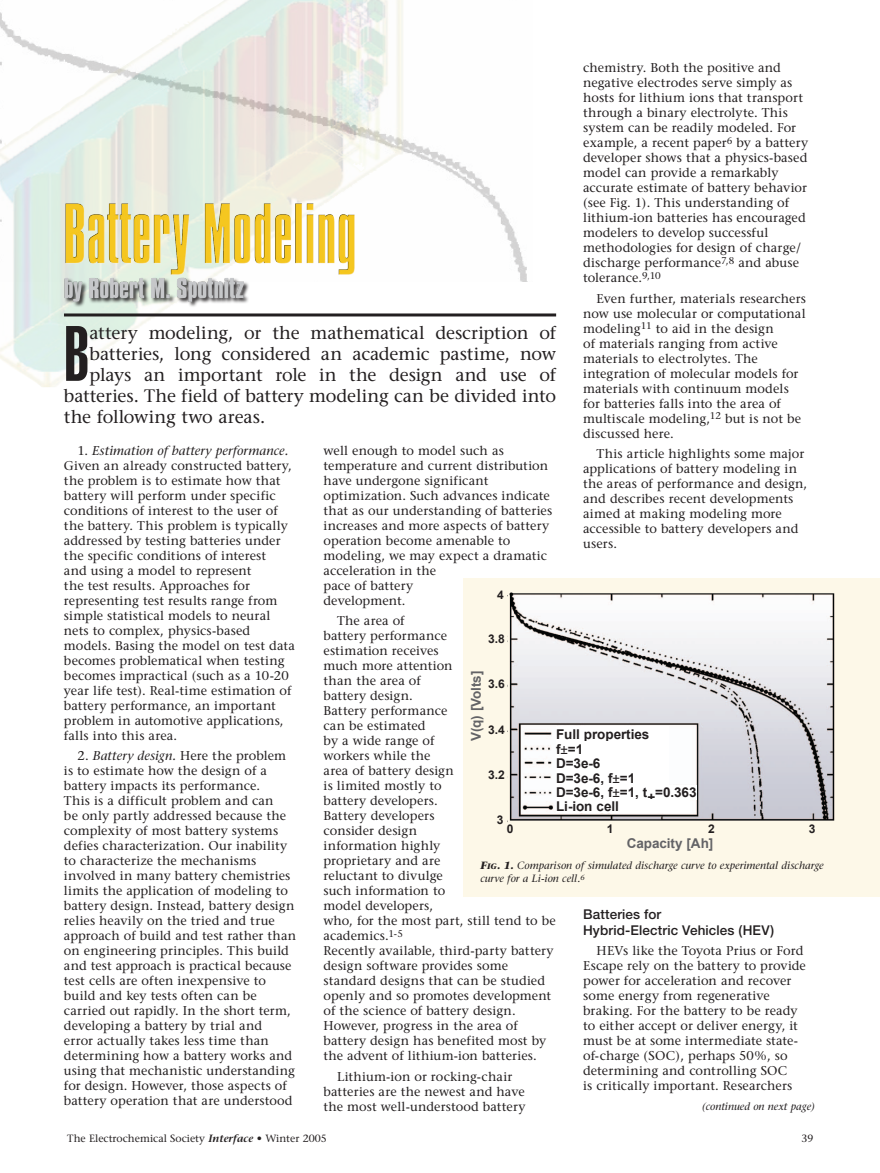
<style>
.page{position:relative;width:880px;height:1173px;background:#fff}
.page>*{position:absolute;margin:0;border:0;box-sizing:border-box;transform-origin:0 0}
.t1{font:900 extra-condensed 76.95px "Helvetica";color:#231f20}
.t2{font:18px "Stone Serif";letter-spacing:-.01em;color:#231f20}
.t3{font:700 13.5px/14.5px "Arial";letter-spacing:-.005em;color:#231f20}
.t4{font:500 13.5px/15.8px "Helvetica Neue";letter-spacing:.01em;color:#231f20}
.t5{font:700 13.5px "Arial";letter-spacing:-.005em;color:#636366}
.t6{font:12.75px/15px "Stone Serif";letter-spacing:.01em;color:#231f20}
.t7{font:700 12px "Arial";color:#231f20}
.t8{font:italic 10.5px/13.5px "Stone Serif";color:#231f20}
.t9{font:10.5px "Stone Serif";color:#231f20}
.s1{font-style:italic}
.s2{font-weight:400}
.s3{font-weight:700}
.s4{font-weight:700;font-size:7.8px}
.s5{font-weight:600;font-style:italic}
</style>
<div class="page">
<img style="left:1px;top:13px;width:452px;height:268px">
<img style="left:126px;top:0;width:287px;height:162px">
<div style="left:463px;top:578px;width:417px;height:319px;background:#fdf8e8"></div>
<img style="left:509px;top:592px;width:326px;height:229px">
<div style="left:556px;top:727px;width:113px;height:14px;background:#fff"></div>
<div style="left:556px;top:742px;width:113px;height:14px;background:#fff"></div>
<div style="left:556px;top:756px;width:113px;height:14px;background:#fff"></div>
<div style="left:556px;top:770px;width:113px;height:15px;background:#fff"></div>
<div style="left:556px;top:785px;width:141px;height:14px;background:#fff"></div>
<div style="left:556px;top:799px;width:134px;height:13px;background:#fff"></div>
<img style="left:40px;top:162px;width:517px;height:199px">
<p class="t6" style="left:583px;top:60px;width:226px">chemistry. Both the positive and negative electrodes serve simply as hosts for lithium ions that transport through a binary electrolyte. This system can be readily modeled. For example, a recent paper<sup>6</sup> by a battery developer shows that a physics-based model can provide a remarkably accurate estimate of battery behavior (see Fig. 1). This understanding of lithium-ion batteries has encouraged modelers to develop successful methodologies for design of charge/ discharge performance<sup>7,8</sup> and abuse tolerance.<sup>9,10</sup></p>
<p class="t6" style="left:583px;top:291px;width:224px;text-indent:14px">Even further, materials researchers now use molecular or computational modeling<sup>11</sup> to aid in the design<br>of materials ranging from active materials to electrolytes. The integration of molecular models for materials with continuum models for batteries falls into the area of multiscale modeling,<sup>12</sup> but is not be discussed here.</p>
<p class="t6" style="left:583px;top:446px;width:226px;text-indent:13px">This article highlights some major applications of battery modeling in the areas of performance and design, and describes recent developments aimed at making modeling more accessible to battery developers and users.</p>
<h1 class="t1" style="left:64px;top:310px;width:27px">B</h1>
<h2 class="t2" style="left:90px;top:322px;width:468px">attery modeling, or the mathematical description of</h2>
<h2 class="t2" style="left:90px;top:343px;width:468px">batteries, long considered an academic pastime, now</h2>
<h2 class="t2" style="left:90px;top:364px;width:468px">plays an important role in the design and use of</h2>
<h2 class="t2" style="left:64px;top:385px;width:493px">batteries. The field of battery modeling can be divided into</h2>
<h2 class="t2" style="left:64px;top:406px;width:203px">the following two areas.</h2>
<p class="t6" style="left:64px;top:443px;width:232px;text-indent:13px">1. <span class="s1">Estimation of battery performance.<br></span>Given an already constructed battery, the problem is to estimate how that battery will perform under specific conditions of interest to the user of the battery. This problem is typically addressed by testing batteries under the specific conditions of interest<br>and using a model to represent<br>the test results. Approaches for representing test results range from simple statistical models to neural nets to complex, physics-based models. Basing the model on test data becomes problematical when testing becomes impractical (such as a 10-20 year life test). Real-time estimation of battery performance, an important problem in automotive applications, falls into this area.</p>
<p class="t6" style="left:64px;top:748px;width:234px;text-indent:14px">2. <span class="s1">Battery design.</span> Here the problem is to estimate how the design of a battery impacts its performance.<br>This is a difficult problem and can<br>be only partly addressed because the complexity of most battery systems defies characterization. Our inability to characterize the mechanisms involved in many battery chemistries limits the application of modeling to battery design. Instead, battery design relies heavily on the tried and true approach of build and test rather than on engineering principles. This build and test approach is practical because test cells are often inexpensive to build and key tests often can be carried out rapidly. In the short term, developing a battery by trial and<br>error actually takes less time than determining how a battery works and using that mechanistic understanding for design. However, those aspects of battery operation that are understood</p>
<p class="t6" style="left:323px;top:443px;width:230px">well enough to model such as temperature and current distribution have undergone significant optimization. Such advances indicate that as our understanding of batteries increases and more aspects of battery operation become amenable to modeling, we may expect a dramatic acceleration in the<br>pace of battery<br>development.</p>
<p class="t6" style="left:323px;top:613px;width:234px;text-indent:13px">The area of<br>battery performance<br>estimation receives<br>much more attention<br>than the area of<br>battery design.<br>Battery performance<br>can be estimated<br>by a wide range of<br>workers while the<br>area of battery design<br>is limited mostly to<br>battery developers.<br>Battery developers<br>consider design<br>information highly<br>proprietary and are<br>reluctant to divulge<br>such information to<br>model developers,<br>who, for the most part, still tend to be academics.<sup>1-5<br></sup>Recently available, third-party battery design software provides some standard designs that can be studied openly and so promotes development of the science of battery design.<br>However, progress in the area of battery design has benefited most by the advent of lithium-ion batteries.</p>
<p class="t6" style="left:323px;top:1069px;width:203px;text-align:center">Lithium-ion or rocking-chair batteries are the newest and have the most well-understood battery</p>
<p class="t7" style="left:497px;top:587px;width:8px">4</p>
<p class="t7" style="left:488px;top:631px;width:18px">3.8</p>
<p class="t5" style="left:467px;top:741px;width:72px;rotate:-90deg">V(q) [Volts]</p>
<p class="t7" style="left:488px;top:676px;width:18px">3.6</p>
<p class="t7" style="left:488px;top:722px;width:18px">3.4</p>
<p class="t3" style="left:556px;top:727px;width:142px">Full properties<br>f<span class="s2">±</span>=1<br>D=3e-6<br>D=3e-6, f<span class="s2">±</span>=1<br>D=3e-6, f<span class="s2">±</span>=1, t+=0.363</p>
<p class="t3" style="left:556px;top:799px;width:64px">Li-ion cell</p>
<p class="t7" style="left:488px;top:767px;width:18px">3.2</p>
<p class="t7" style="left:497px;top:811px;width:8px">3</p>
<p class="t7" style="left:507px;top:821px;width:8px">0</p>
<p class="t7" style="left:607px;top:821px;width:8px">1</p>
<p class="t7" style="left:708px;top:821px;width:8px">2</p>
<p class="t7" style="left:809px;top:821px;width:8px">3</p>
<p class="t5" style="left:627px;top:835px;width:88px">Capacity [Ah]</p>
<p class="t8" style="left:480px;top:858px;width:345px"><span class="s3">F</span><span class="s4">IG</span><span class="s3">. 1.</span> Comparison of simulated discharge curve to experimental discharge curve for a Li-ion cell.<sup>6</sup></p>
<p class="t4" style="left:583px;top:906px;width:192px">Batteries for<br>Hybrid-Electric Vehicles (HEV)</p>
<p class="t6" style="left:583px;top:943px;width:224px;text-indent:13px">HEVs like the Toyota Prius or Ford Escape rely on the battery to provide power for acceleration and recover some energy from regenerative braking. For the battery to be ready to either accept or deliver energy, it must be at some intermediate state&shy;of-charge (SOC), perhaps 50%, so determining and controlling SOC<br>is critically important. Researchers</p>
<p class="t8" style="left:702px;top:1099px;width:114px">(continued on next page)</p>
<p class="t9" style="left:67px;top:1132px;width:261px">The Electrochemical Society <span class="s5">Interface</span> • Winter 2005</p>
<p class="t9" style="left:801px;top:1132px;width:14px">39</p>
</div>
